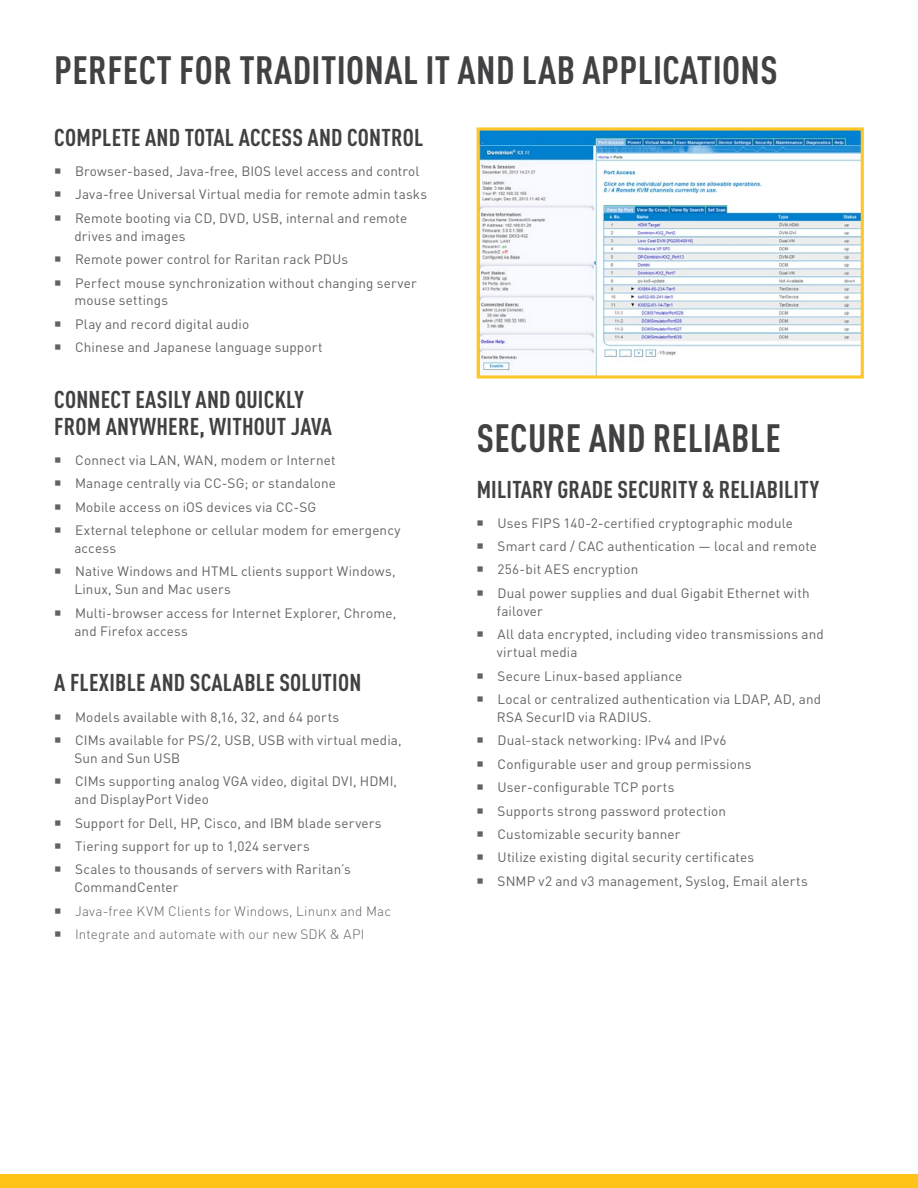
<style>
.page{position:relative;width:918px;height:1188px;background:#fff}
.page>*{position:absolute;margin:0;border:0;box-sizing:border-box;transform-origin:0 0}
.t1{font:700 condensed 39px "DIN Pro";letter-spacing:.01em;color:#414042}
.t2{font:700 condensed 24px/27px "DIN Pro";letter-spacing:.01em;color:#414042}
.t3{font:13.5px/23.4px "DIN Pro";letter-spacing:.01em;color:#636365}
.t4{font:300 13.5px/23.4px "DIN Pro";letter-spacing:.01em;color:#636365}
</style>
<div class="page">
<div style="left:0;top:1174px;width:918px;height:14px;background:#ffc216"></div>
<svg style="left:476px;top:127px;width:388px;height:252px"></svg>
<img style="left:483px;top:133px;width:51px;height:12px">
<h1 class="t1" style="left:54px;top:46px;width:725px">PERFECT FOR TRADITIONAL IT AND LAB APPLICATIONS</h1>
<h2 class="t2" style="left:54px;top:123px;width:371px">COMPLETE AND TOTAL ACCESS AND CONTROL</h2>
<p class="t3" style="left:75px;top:159px;width:354px">Browser-based, Java-free, BIOS level access and control<br>Java-free Universal Virtual media for remote admin tasks<br>Remote booting via CD, DVD, USB, internal and remote</p>
<p class="t3" style="left:74px;top:224px;width:344px">drives and images<br>Remote power control for Raritan rack PDUs<br>Perfect mouse synchronization without changing server</p>
<p class="t3" style="left:74px;top:288px;width:250px">mouse settings<br>Play and record digital audio<br>Chinese and Japanese language support</p>
<h2 class="t2" style="left:54px;top:385px;width:279px">CONNECT EASILY AND QUICKLY<br>FROM ANYWHERE, WITHOUT JAVA</h2>
<p class="t3" style="left:75px;top:448px;width:327px">Connect via LAN, WAN, modem or Internet<br>Manage centrally via CC-SG; or standalone<br>Mobile access on iOS devices via CC-SG<br>External telephone or cellular modem for emergency</p>
<p class="t3" style="left:74px;top:536px;width:323px">access<br>Native Windows and HTML clients support Windows,</p>
<p class="t3" style="left:74px;top:577px;width:323px">Linux, Sun and Mac users<br>Multi-browser access for Internet Explorer, Chrome,</p>
<p class="t3" style="left:74px;top:619px;width:115px">and Firefox access</p>
<h2 class="t2" style="left:54px;top:669px;width:309px">A FLEXIBLE AND SCALABLE SOLUTION</h2>
<p class="t3" style="left:75px;top:704px;width:328px">Models available with 8,16, 32, and 64 ports<br>CIMs available for PS/2, USB, USB with virtual media,</p>
<p class="t3" style="left:74px;top:746px;width:324px">Sun and Sun USB<br>CIMs supporting analog VGA video, digital DVI, HDMI,</p>
<p class="t3" style="left:74px;top:787px;width:309px">and DisplayPort Video<br>Support for Dell, HP, Cisco, and IBM blade servers Tiering support for up to 1,024 servers<br>Scales to thousands of servers with Raritan’s</p>
<p class="t3" style="left:74px;top:875px;width:106px">CommandCenter</p>
<p class="t4" style="left:75px;top:899px;width:317px">Java-free KVM Clients for Windows, Linunx and Mac<br>Integrate and automate with our new SDK &amp; API</p>
<h1 class="t1" style="left:477px;top:415px;width:306px">SECURE AND RELIABLE</h1>
<h2 class="t2" style="left:477px;top:475px;width:344px">MILITARY GRADE SECURITY &amp; RELIABILITY</h2>
<p class="t3" style="left:498px;top:511px;width:321px">Uses FIPS 140-2-certified cryptographic module Smart card / CAC authentication — local and remote 256-bit AES encryption<br>Dual power supplies and dual Gigabit Ethernet with</p>
<p class="t3" style="left:497px;top:599px;width:328px">failover<br>All data encrypted, including video transmissions and</p>
<p class="t3" style="left:497px;top:640px;width:326px">virtual media<br>Secure Linux-based appliance<br>Local or centralized authentication via LDAP, AD, and</p>
<p class="t3" style="left:497px;top:705px;width:313px">RSA SecurID via RADIUS.<br>Dual-stack networking: IPv4 and IPv6<br>Configurable user and group permissions User-configurable TCP ports<br>Supports strong password protection Customizable security banner<br>Utilize existing digital security certificates<br>SNMP v2 and v3 management, Syslog, Email alerts</p>
</div>
